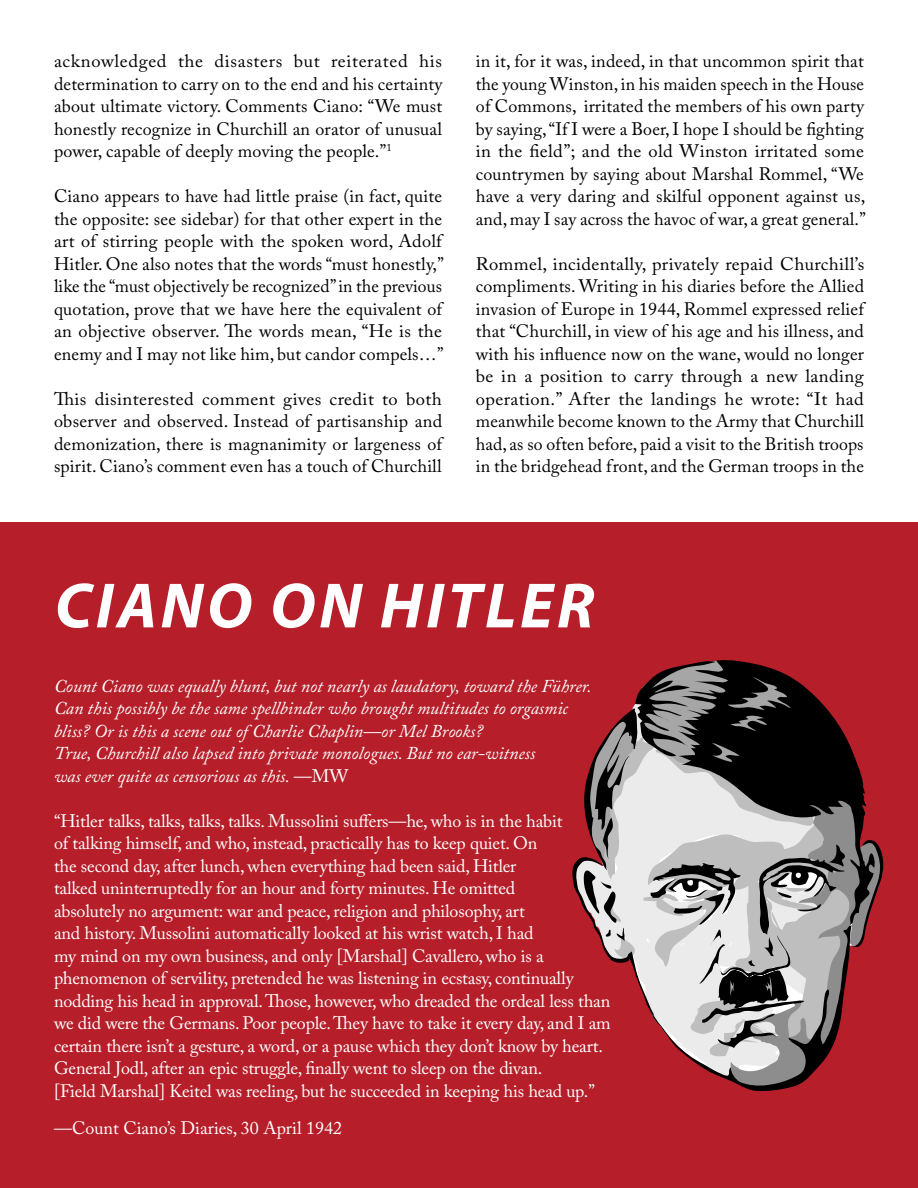
<style>
.page{position:relative;width:918px;height:1188px;background:#fff}
.page>*{position:absolute;margin:0;border:0;box-sizing:border-box;transform-origin:0 0}
.t1{font:italic 700 64.5px "Myriad Pro";letter-spacing:.055em;color:#fff}
.t2{font:18px/22.5px "Adobe Caslon Pro";letter-spacing:.01em;color:#000;text-align:justify}
.t3{font:18px/22.5px "Adobe Caslon Pro";letter-spacing:-.01em;color:#fff}
.t4{font:italic 18px/22.5px "Adobe Caslon Pro";color:#fff}
.s1{font-style:normal}
</style>
<div class="page">
<div style="left:0;top:523px;width:918px;height:665px;background:#b61f2a"></div>
<svg style="left:572px;top:660px;width:311px;height:431px"></svg>
<p class="t2" style="left:54px;top:50px;width:390px">acknowledged the disasters but reiterated his determination to carry on to the end and his certainty about ultimate victory. Comments Ciano: “We must honestly recognize in Churchill an orator of unusual power, capable of deeply moving the people.”<sup>1</sup></p>
<p class="t2" style="left:54px;top:185px;width:391px">Ciano appears to have had little praise (in fact, quite the opposite: see sidebar) for that other expert in the art of stirring people with the spoken word, Adolf Hitler. One also notes that the words “must honestly,” like the “must objectively be recognized” in the previous quotation, prove that we have here the equivalent of an objective observer. The words mean, “He is the enemy and I may not like him, but candor compels…”</p>
<p class="t2" style="left:54px;top:387px;width:390px">This disinterested comment gives credit to both observer and observed. Instead of partisanship and demonization, there is magnanimity or largeness of spirit. Ciano’s comment even has a touch of Churchill</p>
<p class="t2" style="left:476px;top:50px;width:392px">in it, for it was, indeed, in that uncommon spirit that the young Winston, in his maiden speech in the House of Commons, irritated the members of his own party by saying, “If I were a Boer, I hope I should be fighting in the field”; and the old Winston irritated some countrymen by saying about Marshal Rommel, “We have a very daring and skilful opponent against us, and, may I say across the havoc of war, a great general.”</p>
<p class="t2" style="left:476px;top:252px;width:390px">Rommel, incidentally, privately repaid Churchill’s compliments. Writing in his diaries before the Allied invasion of Europe in 1944, Rommel expressed relief that “Churchill, in view of his age and his illness, and with his influence now on the wane, would no longer be in a position to carry through a new landing operation.” After the landings he wrote: “It had meanwhile become known to the Army that Churchill had, as so often before, paid a visit to the British troops in the bridgehead front, and the German troops in the</p>
<h1 class="t1" style="left:55px;top:564px;width:541px">CIANO ON HITLER</h1>
<p class="t4" style="left:54px;top:674px;width:539px">Count Ciano was equally blunt, but not nearly as laudatory, toward the Führer.<br>Can this possibly be the same spellbinder who brought multitudes to orgasmic bliss? Or is this a scene out of Charlie Chaplin—or Mel Brooks?<br>True, Churchill also lapsed into private monologues. But no ear-witness<br>was ever quite as censorious as this. <span class="s1">—MW</span></p>
<p class="t3" style="left:54px;top:809px;width:558px">“Hitler talks, talks, talks, talks. Mussolini suffers—he, who is in the habit<br>of talking himself, and who, instead, practically has to keep quiet. On<br>the second day, after lunch, when everything had been said, Hitler<br>talked uninterruptedly for an hour and forty minutes. He omitted<br>absolutely no argument: war and peace, religion and philosophy, art<br>and history. Mussolini automatically looked at his wrist watch, I had<br>my mind on my own business, and only [Marshal] Cavallero, who is a phenomenon of servility, pretended he was listening in ecstasy, continually nodding his head in approval. Those, however, who dreaded the ordeal less than we did were the Germans. Poor people. They have to take it every day, and I am certain there isn’t a gesture, a word, or a pause which they don’t know by heart.<br>General Jodl, after an epic struggle, finally went to sleep on the divan.<br>[Field Marshal] Keitel was reeling, but he succeeded in keeping his head up.”</p>
<p class="t3" style="left:54px;top:1117px;width:290px">—Count Ciano’s Diaries, 30 April 1942</p>
</div>
